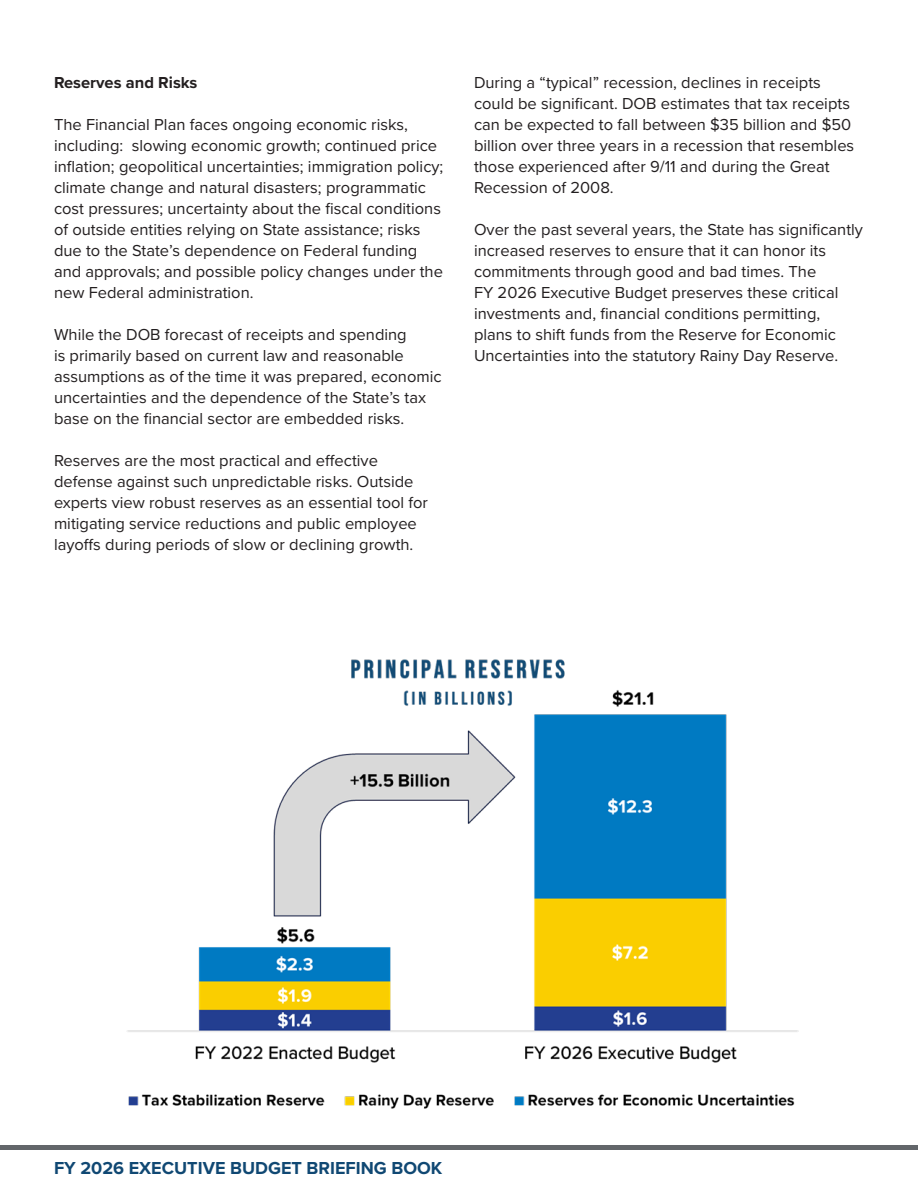
<style>
.page{position:relative;width:918px;height:1188px;background:#fff}
.page>*{position:absolute;margin:0;border:0;box-sizing:border-box;transform-origin:0 0}
.t1{font:700 18px "Proxima Nova";color:#104873}
.t2{font:16.5px/21px "Proxima Nova";color:#231f20}
.t3{font:700 16.5px "Proxima Nova";color:#231f20}
</style>
<div class="page">
<div style="left:0;top:1145px;width:918px;height:5px;background:#63666a"></div>
<img style="left:127px;top:659px;width:672px;height:450px">
<p class="t3" style="left:54px;top:70px;width:145px">Reserves and Risks</p>
<p class="t2" style="left:54px;top:113px;width:391px">The Financial Plan faces ongoing economic risks, including: slowing economic growth; continued price inflation; geopolitical uncertainties; immigration policy; climate change and natural disasters; programmatic cost pressures; uncertainty about the fiscal conditions of outside entities relying on State assistance; risks due to the State’s dependence on Federal funding and approvals; and possible policy changes under the new Federal administration.</p>
<p class="t2" style="left:54px;top:323px;width:389px">While the DOB forecast of receipts and spending<br>is primarily based on current law and reasonable assumptions as of the time it was prepared, economic uncertainties and the dependence of the State’s tax base on the financial sector are embedded risks.</p>
<p class="t2" style="left:54px;top:449px;width:376px">Reserves are the most practical and effective defense against such unpredictable risks. Outside experts view robust reserves as an essential tool for mitigating service reductions and public employee layoffs during periods of slow or declining growth.</p>
<p class="t2" style="left:474px;top:71px;width:382px">During a “typical” recession, declines in receipts could be significant. DOB estimates that tax receipts can be expected to fall between $35 billion and $50 billion over three years in a recession that resembles those experienced after 9/11 and during the Great Recession of 2008.</p>
<p class="t2" style="left:474px;top:218px;width:391px">Over the past several years, the State has significantly increased reserves to ensure that it can honor its commitments through good and bad times. The<br>FY 2026 Executive Budget preserves these critical investments and, financial conditions permitting,<br>plans to shift funds from the Reserve for Economic Uncertainties into the statutory Rainy Day Reserve.</p>
<p class="t1" style="left:54px;top:1154px;width:390px">FY 2026 EXECUTIVE BUDGET BRIEFING BOOK</p>
</div>
